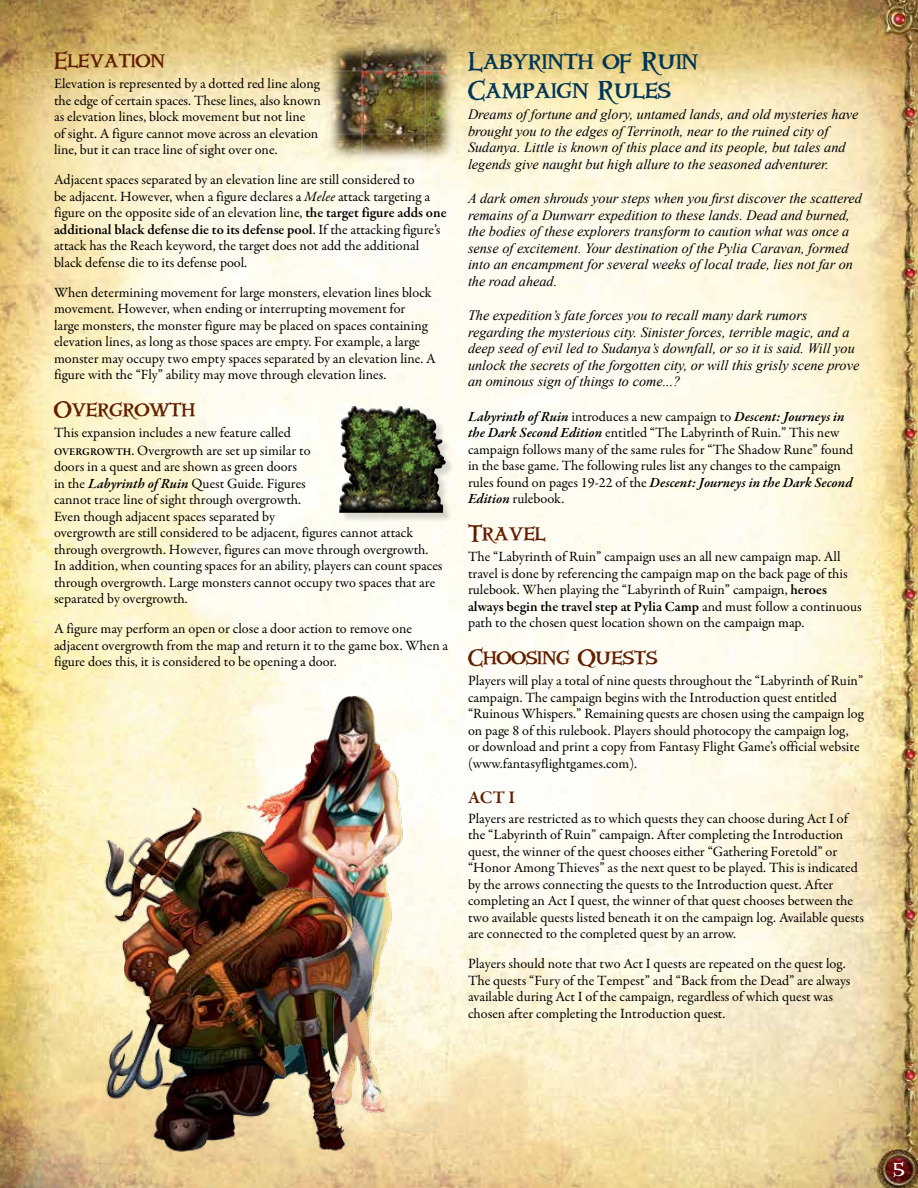
<style>
.page{position:relative;width:918px;height:1188px;background:#fff}
.page>*{position:absolute;margin:0;border:0;box-sizing:border-box;transform-origin:0 0}
.t1{font:24px/28.8px "Windlass";color:#003656}
.t2{font:21px "Windlass";color:#631e00}
.t3{font:700 18px "Garamond Descent";color:#631e00}
.t4{font:16.5px "Windlass";color:#fff}
.t5{font:14.25px/16.5px "Garamond Descent";color:#000}
.t6{font:italic 14.25px/16.5px "Times New Roman";color:#000}
.s1{font-style:italic}
.s2{font-weight:700}
.s3{font-weight:700;font-size:10.5px}
.s4{font-weight:700;font-style:italic}
</style>
<div class="page">
<img style="left:0;top:0;width:918px;height:1188px">
<img style="left:324px;top:39px;width:132px;height:128px">
<div style="left:340px;top:407px;width:115px;height:116px;background:#000;opacity:.15"></div>
<div style="left:336px;top:405px;width:111px;height:108px;background:#fff;opacity:.75"></div>
<div style="left:337px;top:408px;width:111px;height:105px;background:#000;opacity:.75"></div>
<img style="left:153px;top:695px;width:255px;height:425px">
<img style="left:96px;top:757px;width:288px;height:411px">
<h2 class="t2" style="left:54px;top:46px;width:112px">Elevation</h2>
<p class="t5" style="left:54px;top:76px;width:269px">Elevation is represented by a dotted red line along the edge of certain spaces. These lines, also known as elevation lines, block movement but not line<br>of sight. A figure cannot move across an elevation line, but it can trace line of sight over one.</p>
<p class="t5" style="left:54px;top:172px;width:394px">Adjacent spaces separated by an elevation line are still considered to<br>be adjacent. However, when a figure declares a <span class="s1">Melee</span> attack targeting a figure on the opposite side of an elevation line, <span class="s2">the target figure adds one additional black defense die to its defense pool</span>. If the attacking figure’s attack has the Reach keyword, the target does not add the additional black defense die to its defense pool.</p>
<p class="t5" style="left:54px;top:284px;width:383px">When determining movement for large monsters, elevation lines block movement. However, when ending or interrupting movement for<br>large monsters, the monster figure may be placed on spaces containing elevation lines, as long as those spaces are empty. For example, a large monster may occupy two empty spaces separated by an elevation line. A figure with the “Fly” ability may move through elevation lines.</p>
<h2 class="t2" style="left:54px;top:395px;width:143px">Overgrowth</h2>
<p class="t5" style="left:54px;top:425px;width:390px">This expansion includes a new feature called<br><span class="s3">OVERGROWTH</span>. Overgrowth are set up similar to<br>doors in a quest and are shown as green doors<br>in the <span class="s4">Labyrinth of Ruin</span> Quest Guide. Figures<br>cannot trace line of sight through overgrowth.<br>Even though adjacent spaces separated by<br>overgrowth are still considered to be adjacent, figures cannot attack through overgrowth. However, figures can move through overgrowth.<br>In addition, when counting spaces for an ability, players can count spaces through overgrowth. Large monsters cannot occupy two spaces that are separated by overgrowth.</p>
<p class="t5" style="left:54px;top:621px;width:396px">A figure may perform an open or close a door action to remove one adjacent overgrowth from the map and return it to the game box. When a figure does this, it is considered to be opening a door.</p>
<h1 class="t1" style="left:468px;top:48px;width:232px">Labyrinth of Ruin<br>Campaign Rules</h1>
<p class="t6" style="left:468px;top:106px;width:392px">Dreams of fortune and glory, untamed lands, and old mysteries have brought you to the edges of Terrinoth, near to the ruined city of Sudanya. Little is known of this place and its people, but tales and legends give naught but high allure to the seasoned adventurer.</p>
<p class="t6" style="left:468px;top:190px;width:396px">A dark omen shrouds your steps when you first discover the scattered remains of a Dunwarr expedition to these lands. Dead and burned, the bodies of these explorers transform to caution what was once a sense of excitement. Your destination of the Pylia Caravan, formed into an encampment for several weeks of local trade, lies not far on the road ahead.</p>
<p class="t6" style="left:468px;top:307px;width:393px">The expedition’s fate forces you to recall many dark rumors regarding the mysterious city. Sinister forces, terrible magic, and a deep seed of evil led to Sudanya’s downfall, or so it is said. Will you unlock the secrets of the forgotten city, or will this grisly scene prove an ominous sign of things to come...?</p>
<p class="t5" style="left:468px;top:408px;width:387px"><span class="s4">Labyrinth of Ruin</span> introduces a new campaign to <span class="s4">Descent: Journeys in the Dark Second Edition</span> entitled “The Labyrinth of Ruin.” This new campaign follows many of the same rules for “The Shadow Rune” found in the base game. The following rules list any changes to the campaign rules found on pages 19-22 of the <span class="s4">Descent: Journeys in the Dark Second Edition</span> rulebook.</p>
<h2 class="t2" style="left:468px;top:519px;width:79px">Travel</h2>
<p class="t5" style="left:468px;top:549px;width:395px">The “Labyrinth of Ruin” campaign uses an all new campaign map. All travel is done by referencing the campaign map on the back page of this rulebook. When playing the “Labyrinth of Ruin” campaign, <span class="s2">heroes always begin the travel step at Pylia Camp</span> and must follow a continuous path to the chosen quest location shown on the campaign map.</p>
<h2 class="t2" style="left:468px;top:643px;width:191px">Choosing Quests</h2>
<p class="t5" style="left:468px;top:673px;width:397px">Players will play a total of nine quests throughout the “Labyrinth of Ruin” campaign. The campaign begins with the Introduction quest entitled “Ruinous Whispers.” Remaining quests are chosen using the campaign log on page 8 of this rulebook. Players should photocopy the campaign log, or download and print a copy from Fantasy Flight Game’s official website (www.fantasyflightgames.com).</p>
<p class="t3" style="left:468px;top:787px;width:19px">Act</p>
<p class="t3" style="left:508px;top:787px;width:8px">I</p>
<p class="t5" style="left:468px;top:810px;width:398px">Players are restricted as to which quests they can choose during Act I of the “Labyrinth of Ruin” campaign. After completing the Introduction quest, the winner of the quest chooses either “Gathering Foretold” or “Honor Among Thieves” as the next quest to be played. This is indicated by the arrows connecting the quests to the Introduction quest. After completing an Act I quest, the winner of that quest chooses between the two available quests listed beneath it on the campaign log. Available quests are connected to the completed quest by an arrow.</p>
<p class="t5" style="left:468px;top:956px;width:384px">Players should note that two Act I quests are repeated on the quest log.<br>The quests “Fury of the Tempest” and “Back from the Dead” are always available during Act I of the campaign, regardless of which quest was chosen after completing the Introduction quest.</p>
<p class="t4" style="left:894px;top:1158px;width:12px">5</p>
</div>
